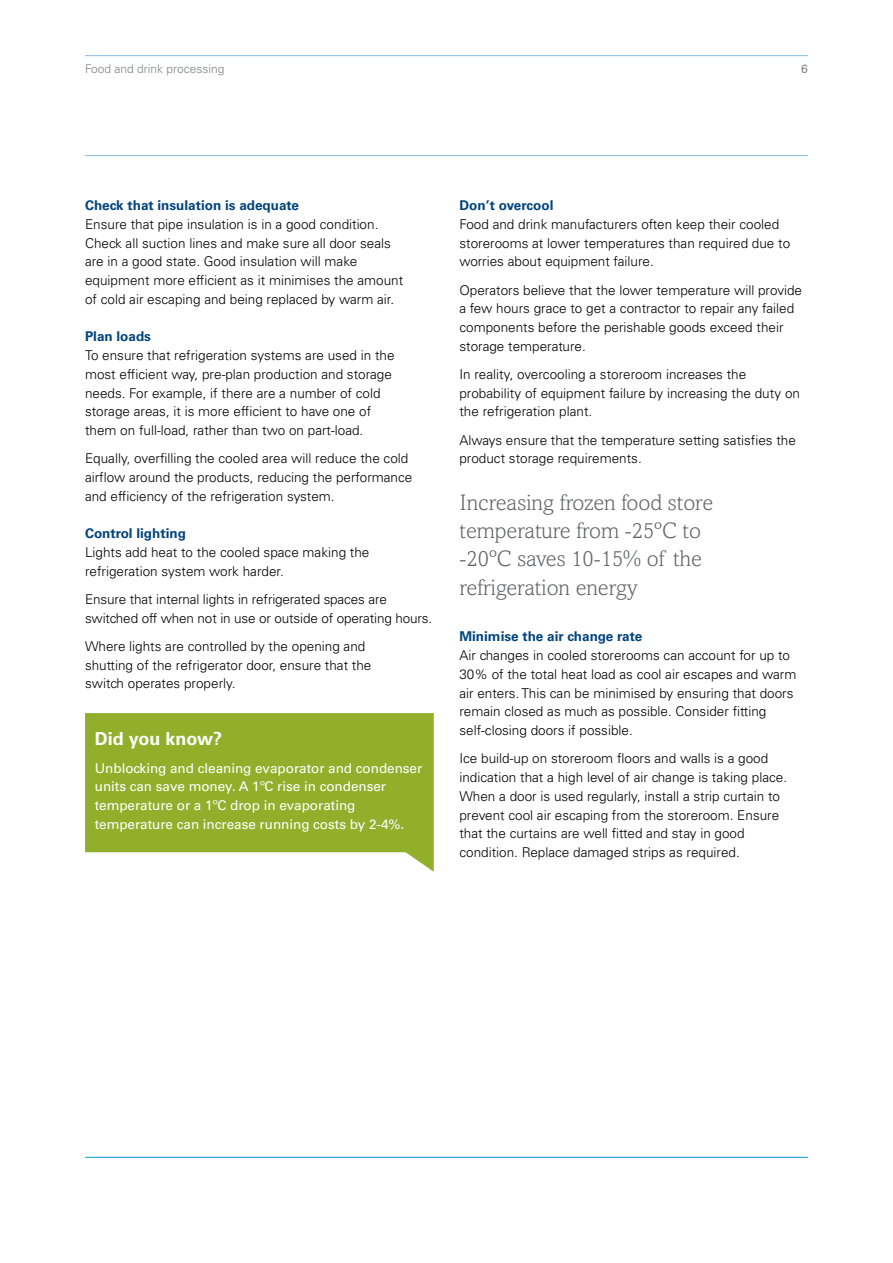
<style>
.page{position:relative;width:893px;height:1263px;background:#fff}
.page>*{position:absolute;margin:0;border:0;box-sizing:border-box;transform-origin:0 0}
.t1{font:300 22.5px/28.2px "Amasis";color:#636466}
.t2{font:700 18px "Univers";color:#fff}
.t3{font:300 13.5px/18.8px "Univers";color:#000}
.t4{font:13.5px/18.8px "Univers";letter-spacing:-.005em;color:#fff}
.t5{font:700 13.5px "Univers";color:#00447c}
.t6{font:300 12px "Univers";color:#808285}
.t7{font:12px "Univers";color:#808285}
</style>
<div class="page">
<hr style="left:85px;top:55px;width:723px;height:1px;background:#86bbe6">
<hr style="left:85px;top:155px;width:723px;height:1px;background:#86bbe6">
<hr style="left:85px;top:1157px;width:723px;height:1px;background:#009ada">
<svg style="left:85px;top:713px;width:349px;height:159px;background:#9fb844"></svg>
<p class="t6" style="left:85px;top:62px;width:141px">Food and drink processing</p>
<p class="t7" style="left:801px;top:62px;width:8px">6</p>
<p class="t5" style="left:85px;top:197px;width:216px">Check that insulation is adequate</p>
<p class="t3" style="left:85px;top:215px;width:320px">Ensure that pipe insulation is in a good condition.<br>Check all suction lines and make sure all door seals are in a good state. Good insulation will make equipment more efficient as it minimises the amount of cold air escaping and being replaced by warm air.</p>
<p class="t5" style="left:85px;top:329px;width:68px">Plan loads</p>
<p class="t3" style="left:85px;top:346px;width:311px">To ensure that refrigeration systems are used in the most efficient way, pre-plan production and storage needs. For example, if there are a number of cold storage areas, it is more efficient to have one of them on full-load, rather than two on part-load.</p>
<p class="t3" style="left:85px;top:449px;width:329px">Equally, overfilling the cooled area will reduce the cold airflow around the products, reducing the performance and efficiency of the refrigeration system.</p>
<p class="t5" style="left:85px;top:526px;width:102px">Control lighting</p>
<p class="t3" style="left:85px;top:543px;width:286px">Lights add heat to the cooled space making the refrigeration system work harder.</p>
<p class="t3" style="left:85px;top:590px;width:349px">Ensure that internal lights in refrigerated spaces are switched off when not in use or outside of operating hours.</p>
<p class="t3" style="left:85px;top:637px;width:288px">Where lights are controlled by the opening and shutting of the refrigerator door, ensure that the switch operates properly.</p>
<h2 class="t2" style="left:95px;top:728px;width:129px">Did you know?</h2>
<p class="t4" style="left:95px;top:759px;width:329px">Unblocking and cleaning evaporator and condenser units can save money. A 1ºC rise in condenser temperature or a 1ºC drop in evaporating temperature can increase running costs by 2-4%.</p>
<p class="t5" style="left:459px;top:197px;width:95px">Don’t overcool</p>
<p class="t3" style="left:459px;top:215px;width:332px">Food and drink manufacturers often keep their cooled storerooms at lower temperatures than required due to worries about equipment failure.</p>
<p class="t3" style="left:459px;top:280px;width:344px">Operators believe that the lower temperature will provide a few hours grace to get a contractor to repair any failed components before the perishable goods exceed their storage temperature.</p>
<p class="t3" style="left:459px;top:365px;width:342px">In reality, overcooling a storeroom increases the probability of equipment failure by increasing the duty on the refrigeration plant.</p>
<p class="t3" style="left:459px;top:430px;width:338px">Always ensure that the temperature setting satisfies the product storage requirements.</p>
<h1 class="t1" style="left:459px;top:488px;width:255px">Increasing frozen food store temperature from -25ºC to -20ºC saves 10-15% of the refrigeration energy</h1>
<p class="t5" style="left:459px;top:629px;width:184px">Minimise the air change rate</p>
<p class="t3" style="left:459px;top:646px;width:338px">Air changes in cooled storerooms can account for up to 30% of the total heat load as cool air escapes and warm air enters. This can be minimised by ensuring that doors remain closed as much as possible. Consider fitting self-closing doors if possible.</p>
<p class="t3" style="left:459px;top:749px;width:329px">Ice build-up on storeroom floors and walls is a good indication that a high level of air change is taking place.<br>When a door is used regularly, install a strip curtain to prevent cool air escaping from the storeroom. Ensure that the curtains are well fitted and stay in good condition. Replace damaged strips as required.</p>
</div>
